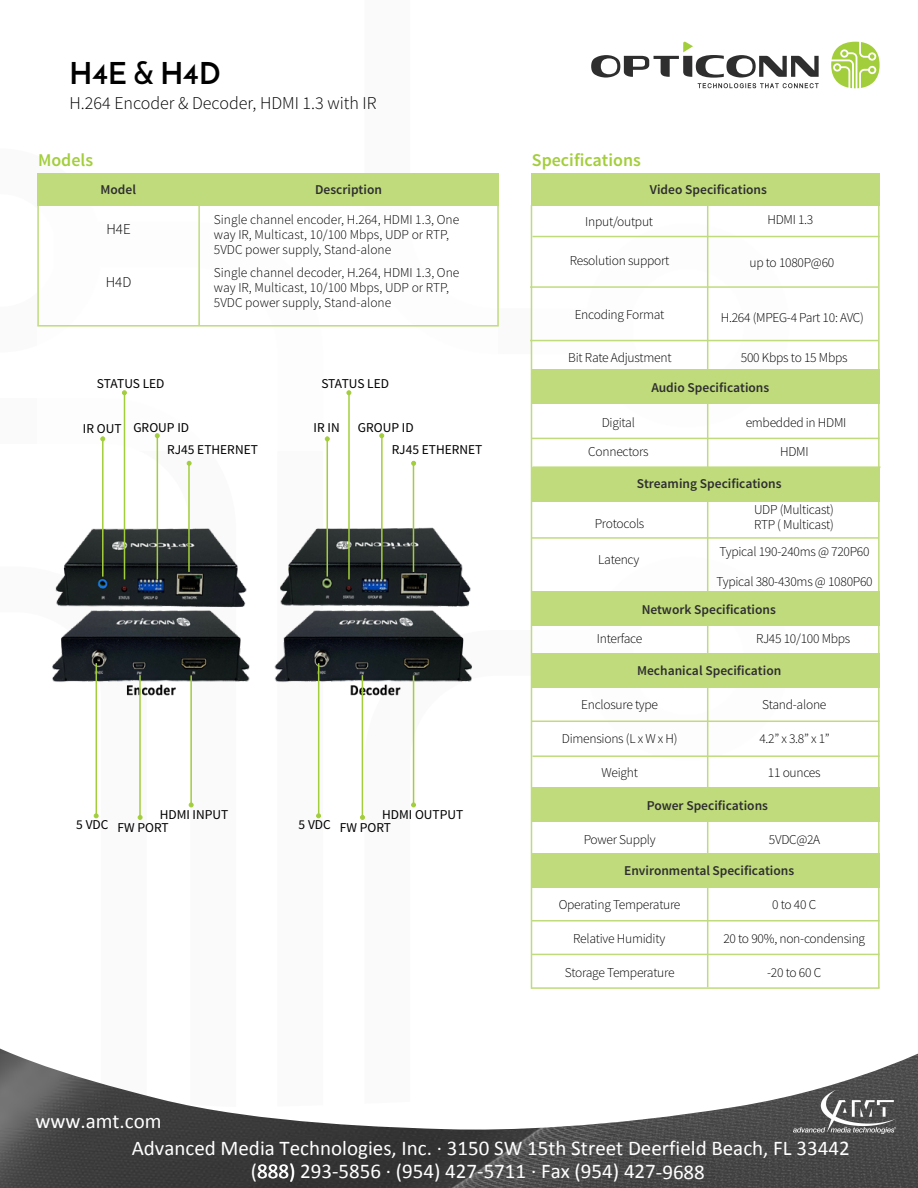
<style>
.page{position:relative;width:918px;height:1188px;background:#fff}
.page>*{position:absolute;margin:0;border:0;box-sizing:border-box;transform-origin:0 0}
.t1{font:700 30px "Josefin Sans";color:#000}
.t2{font:21px/23.4px "Calibri";color:#fff}
.t3{font:300 18px "Source Sans Pro";color:#000}
.t4{font:600 18px "Source Sans Pro";color:#a3ce3c}
.t5{font:300 15px "Source Sans Pro";color:#000}
.t6{font:300 13.5px/15px "Source Sans Pro";letter-spacing:-.02em;color:#000}
.t7{font:300 13.5px/15px "Source Sans Pro";color:#000}
.t8{font:600 13.5px "Source Sans Pro";color:#2e2e2f}
.t9{font:13.5px "Source Sans Pro";color:#000}
</style>
<div class="page">
<img style="left:52px;top:413px;width:420px;height:406px">
<hr style="left:102px;top:437px;width:2px;height:140px;background:#a3ce3c">
<hr style="left:139px;top:675px;width:2px;height:142px;background:#a3ce3c">
<svg style="left:100px;top:436px;width:5px;height:5px"></svg>
<svg style="left:138px;top:815px;width:5px;height:5px"></svg>
<hr style="left:188px;top:461px;width:2px;height:111px;background:#a3ce3c">
<svg style="left:187px;top:461px;width:5px;height:5px"></svg>
<hr style="left:190px;top:675px;width:2px;height:131px;background:#a3ce3c">
<svg style="left:189px;top:803px;width:5px;height:4px"></svg>
<hr style="left:124px;top:393px;width:1px;height:186px;background:#a3ce3c">
<svg style="left:122px;top:390px;width:5px;height:5px"></svg>
<hr style="left:96px;top:663px;width:1px;height:153px;background:#a3ce3c">
<svg style="left:94px;top:813px;width:5px;height:5px"></svg>
<hr style="left:157px;top:436px;width:1px;height:143px;background:#a3ce3c">
<svg style="left:155px;top:433px;width:5px;height:5px"></svg>
<hr style="left:327px;top:437px;width:1px;height:140px;background:#a3ce3c">
<svg style="left:325px;top:436px;width:5px;height:5px"></svg>
<hr style="left:413px;top:461px;width:1px;height:111px;background:#a3ce3c">
<svg style="left:411px;top:461px;width:5px;height:5px"></svg>
<hr style="left:348px;top:393px;width:2px;height:186px;background:#a3ce3c">
<svg style="left:346px;top:390px;width:5px;height:5px"></svg>
<hr style="left:381px;top:436px;width:2px;height:143px;background:#a3ce3c">
<svg style="left:379px;top:433px;width:5px;height:5px"></svg>
<hr style="left:362px;top:675px;width:1px;height:142px;background:#a3ce3c">
<svg style="left:360px;top:815px;width:5px;height:5px"></svg>
<hr style="left:413px;top:675px;width:1px;height:131px;background:#a3ce3c">
<svg style="left:411px;top:803px;width:5px;height:4px"></svg>
<hr style="left:318px;top:663px;width:1px;height:153px;background:#a3ce3c">
<svg style="left:316px;top:813px;width:5px;height:5px"></svg>
<div style="left:531px;top:173px;width:349px;height:32px;background:#c0db7c"></div>
<div style="left:532px;top:369px;width:348px;height:35px;background:#c0db7c"></div>
<div style="left:532px;top:467px;width:348px;height:34px;background:#c0db7c"></div>
<div style="left:532px;top:592px;width:348px;height:34px;background:#c0db7c"></div>
<div style="left:532px;top:653px;width:348px;height:35px;background:#c0db7c"></div>
<div style="left:532px;top:787px;width:348px;height:34px;background:#c0db7c"></div>
<div style="left:532px;top:853px;width:348px;height:35px;background:#c0db7c"></div>
<hr style="left:532px;top:236px;width:348px;height:1px;background:#c0db7c">
<hr style="left:530px;top:340px;width:348px;height:1px;background:#c0db7c">
<hr style="left:530px;top:286px;width:348px;height:2px;background:#c0db7c">
<hr style="left:531px;top:537px;width:348px;height:2px;background:#c0db7c">
<hr style="left:532px;top:721px;width:348px;height:1px;background:#c0db7c">
<hr style="left:532px;top:755px;width:348px;height:2px;background:#c0db7c">
<hr style="left:707px;top:205px;width:1px;height:782px;background:#c0db7c">
<hr style="left:531px;top:205px;width:1px;height:784px;background:#c0db7c">
<hr style="left:878px;top:205px;width:2px;height:783px;background:#c0db7c">
<hr style="left:531px;top:438px;width:348px;height:1px;background:#c0db7c">
<hr style="left:532px;top:466px;width:348px;height:2px;background:#c0db7c">
<div style="left:37px;top:173px;width:462px;height:32px;background:#c0db7c"></div>
<hr style="left:37px;top:205px;width:2px;height:120px;background:#c0db7c">
<hr style="left:198px;top:205px;width:2px;height:120px;background:#c0db7c">
<hr style="left:37px;top:325px;width:462px;height:2px;background:#c0db7c">
<hr style="left:497px;top:205px;width:2px;height:120px;background:#c0db7c">
<svg style="left:831px;top:42px;width:49px;height:46px"></svg>
<svg style="left:591px;top:41px;width:228px;height:47px"></svg>
<img style="left:0;top:909px;width:918px;height:279px">
<img style="left:794px;top:1091px;width:102px;height:43px">
<h1 class="t1" style="left:70px;top:54px;width:152px">H4E &amp; H4D</h1>
<h3 class="t3" style="left:70px;top:92px;width:309px">H.264 Encoder &amp; Decoder, HDMI 1.3 with IR</h3>
<h3 class="t4" style="left:38px;top:149px;width:57px">Models</h3>
<p class="t8" style="left:100px;top:181px;width:37px">Model</p>
<p class="t8" style="left:315px;top:181px;width:68px">Description</p>
<p class="t5" style="left:106px;top:220px;width:26px">H4E</p>
<p class="t7" style="left:214px;top:213px;width:247px">Single channel encoder, H.264, HDMI 1.3, One way IR, Multicast, 10/100 Mbps, UDP or RTP,<br>5VDC power supply, Stand-alone</p>
<p class="t5" style="left:106px;top:272px;width:27px">H4D</p>
<p class="t7" style="left:214px;top:265px;width:247px">Single channel decoder, H.264, HDMI 1.3, One way IR, Multicast, 10/100 Mbps, UDP or RTP,<br>5VDC power supply, Stand-alone</p>
<p class="t9" style="left:97px;top:375px;width:69px">STATUS LED</p>
<p class="t9" style="left:321px;top:375px;width:69px">STATUS LED</p>
<p class="t9" style="left:358px;top:419px;width:57px">GROUP ID</p>
<p class="t9" style="left:133px;top:419px;width:57px">GROUP ID</p>
<p class="t9" style="left:314px;top:420px;width:28px">IR IN</p>
<p class="t9" style="left:83px;top:420px;width:40px">IR OUT</p>
<p class="t9" style="left:167px;top:442px;width:92px">RJ45 ETHERNET</p>
<p class="t9" style="left:392px;top:442px;width:92px">RJ45 ETHERNET</p>
<p class="t9" style="left:76px;top:817px;width:34px">5 VDC</p>
<p class="t9" style="left:160px;top:806px;width:70px">HDMI INPUT</p>
<p class="t9" style="left:118px;top:819px;width:53px">FW PORT</p>
<p class="t9" style="left:299px;top:817px;width:34px">5 VDC</p>
<p class="t9" style="left:382px;top:806px;width:83px">HDMI OUTPUT</p>
<p class="t9" style="left:340px;top:819px;width:53px">FW PORT</p>
<h3 class="t4" style="left:532px;top:149px;width:110px">Specifications</h3>
<p class="t8" style="left:650px;top:181px;width:119px">Video Specifications</p>
<p class="t6" style="left:585px;top:214px;width:69px">Input/output</p>
<p class="t6" style="left:570px;top:253px;width:101px">Resolution support</p>
<p class="t6" style="left:749px;top:255px;width:86px">up to 1080P@60</p>
<p class="t6" style="left:768px;top:213px;width:47px">HDMI 1.3</p>
<p class="t6" style="left:575px;top:307px;width:91px">Encoding Format</p>
<p class="t6" style="left:721px;top:310px;width:145px">H.264 (MPEG-4 Part 10: AVC)</p>
<p class="t6" style="left:568px;top:350px;width:105px">Bit Rate Adjustment</p>
<p class="t6" style="left:741px;top:350px;width:108px">500 Kbps to 15 Mbps</p>
<p class="t6" style="left:602px;top:415px;width:35px">Digital</p>
<p class="t8" style="left:651px;top:379px;width:120px">Audio Specifications</p>
<p class="t6" style="left:746px;top:415px;width:102px">embedded in HDMI</p>
<p class="t6" style="left:588px;top:444px;width:62px">Connectors</p>
<p class="t6" style="left:780px;top:444px;width:30px">HDMI</p>
<p class="t8" style="left:637px;top:475px;width:146px">Streaming Specifications</p>
<p class="t6" style="left:595px;top:516px;width:51px">Protocols</p>
<p class="t6" style="left:598px;top:553px;width:43px">Latency</p>
<p class="t6" style="left:754px;top:502px;width:81px">UDP (Multicast)<br>RTP ( Multicast)</p>
<p class="t6" style="left:720px;top:544px;width:151px">Typical 190-240ms @ 720P60</p>
<p class="t6" style="left:717px;top:574px;width:158px">Typical 380-430ms @ 1080P60</p>
<p class="t8" style="left:642px;top:601px;width:136px">Network Specifications</p>
<p class="t6" style="left:597px;top:631px;width:47px">Interface</p>
<p class="t6" style="left:756px;top:631px;width:96px">RJ45 10/100 Mbps</p>
<p class="t8" style="left:637px;top:662px;width:146px">Mechanical Specification</p>
<p class="t6" style="left:581px;top:697px;width:78px">Enclosure type</p>
<p class="t6" style="left:562px;top:731px;width:117px">Dimensions (L x W x H)</p>
<p class="t6" style="left:601px;top:765px;width:38px">Weight</p>
<p class="t6" style="left:762px;top:697px;width:66px">Stand-alone</p>
<p class="t6" style="left:759px;top:731px;width:72px">4.2” x 3.8” x 1”</p>
<p class="t6" style="left:768px;top:765px;width:54px">11 ounces</p>
<p class="t8" style="left:647px;top:797px;width:123px">Power Specifications</p>
<p class="t6" style="left:584px;top:832px;width:73px">Power Supply</p>
<p class="t6" style="left:769px;top:832px;width:53px">5VDC@2A</p>
<p class="t8" style="left:624px;top:862px;width:172px">Environmental Specifications</p>
<p class="t6" style="left:559px;top:897px;width:123px">Operating Temperature</p>
<p class="t6" style="left:573px;top:931px;width:94px">Relative Humidity</p>
<p class="t6" style="left:565px;top:966px;width:111px">Storage Temperature</p>
<p class="t6" style="left:772px;top:897px;width:46px">0 to 40 C</p>
<p class="t6" style="left:723px;top:931px;width:143px">20 to 90%, non-condensing</p>
<p class="t6" style="left:767px;top:966px;width:56px">-20 to 60 C</p>
<h2 class="t2" style="left:35px;top:1110px;width:128px">www.amt.com</h2>
<h2 class="t2" style="left:251px;top:1136px;width:600px;text-indent:-119px">Advanced Media Technologies, Inc. · 3150 SW 15th Street Deerfield Beach, FL 33442 (888) 293-5856 · (954) 427-5711 · Fax (954) 427-9688</h2>
</div>
